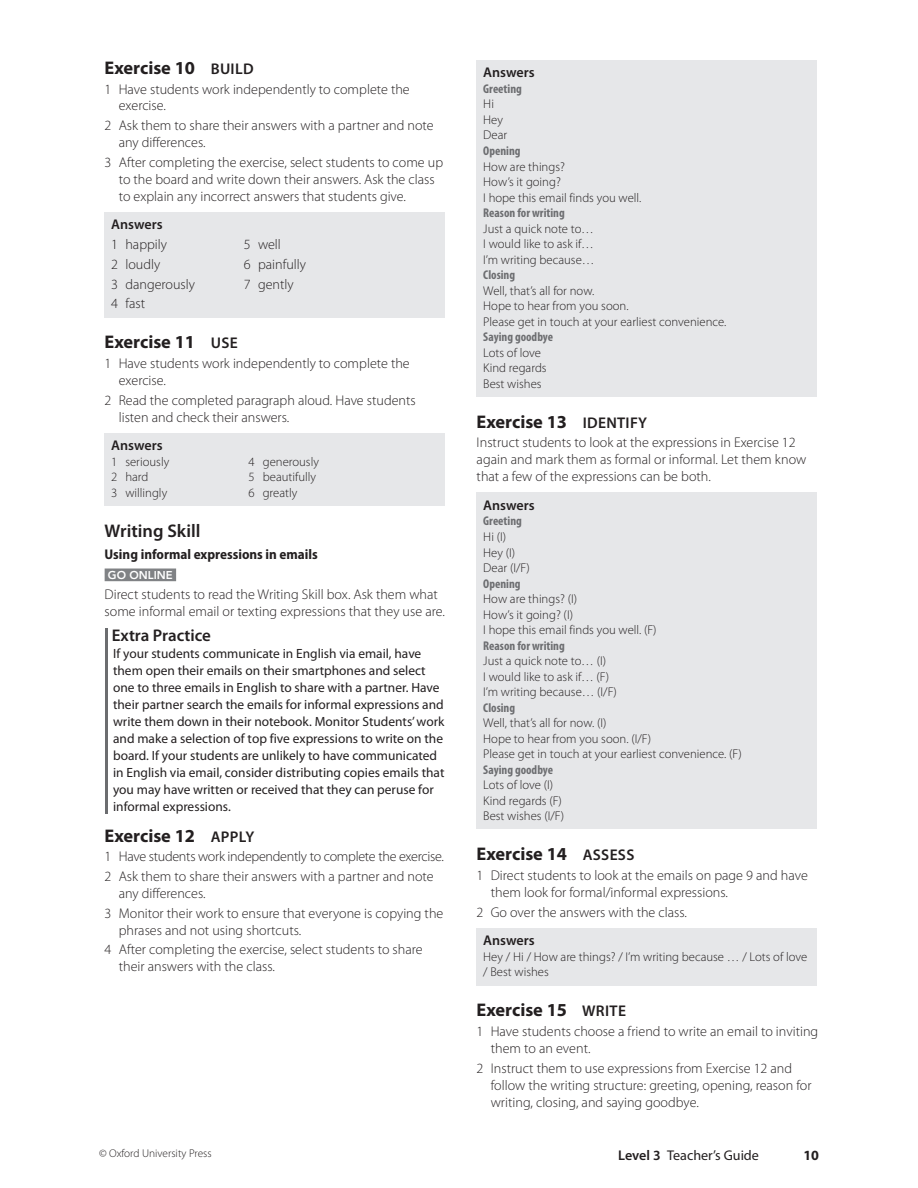
<style>
.page{position:relative;width:918px;height:1188px;background:#fff}
.page>*{position:absolute;margin:0;border:0;box-sizing:border-box;transform-origin:0 0}
.t1{font:700 18.3px "Myriad Pro";color:#231f20}
.t2{font:600 18.3px "Myriad Pro";color:#231f20}
.t3{font:600 16.95px "Myriad Pro";color:#231f20}
.t4{font:300 14.1px/17px "Myriad Pro";color:#231f20}
.t5{font:300 14.1px/19.8px "Myriad Pro";letter-spacing:-.02em;color:#231f20}
.t6{font:700 semi-condensed 14.1px "Myriad Pro";color:#231f20}
.t7{font:600 14.1px "Myriad Pro";color:#231f20}
.t8{font:14.1px "Myriad Pro";color:#231f20}
.t9{font:700 14.1px "Myriad Pro";color:#231f20}
.t10{font:13.35px/17px "Myriad Pro";color:#231f20}
.t11{font:300 12.75px/15.5px "Myriad Pro";color:#231f20}
.t12{font:300 11.25px "Myriad Pro";color:#231f20}
.t13{font:800 11.25px "Avenir LT Std";color:#fff}
.s1{font-weight:600;font-size:15.45px}
.s2{font-weight:600}
.s3{font-weight:700;font-stretch:condensed;color:#6c6d70}
</style>
<div class="page">
<div style="left:477px;top:60px;width:340px;height:337px;background:#e6e7e9"></div>
<div style="left:477px;top:493px;width:340px;height:336px;background:#e6e7e9"></div>
<div style="left:477px;top:928px;width:340px;height:57px;background:#e6e7e9"></div>
<div style="left:105px;top:569px;width:71px;height:12px;background:#808285"></div>
<hr style="left:105px;top:628px;width:3px;height:17px;background:#6c6d70">
<hr style="left:105px;top:644px;width:3px;height:170px;background:#6c6d70">
<div style="left:105px;top:212px;width:340px;height:105px;background:#e6e7e9"></div>
<div style="left:105px;top:433px;width:340px;height:73px;background:#e6e7e9"></div>
<p class="t1" style="left:105px;top:61px;width:150px">Exercise 10 <span class="s1">BUILD</span></p>
<p class="t4" style="left:119px;top:81px;width:293px;text-indent:-14px">1 Have students work independently to complete the exercise.</p>
<p class="t4" style="left:119px;top:118px;width:316px;text-indent:-14px">2 Ask them to share their answers with a partner and note any differences.</p>
<p class="t4" style="left:119px;top:155px;width:326px;text-indent:-14px">3 After completing the exercise, select students to come up to the board and write down their answers. Ask the class to explain any incorrect answers that students give.</p>
<p class="t4" style="left:111px;top:216px;width:57px;line-height:19.8px"><span class="s2">Answers<br></span>1 happily</p>
<p class="t4" style="left:244px;top:237px;width:39px">5 well</p>
<p class="t4" style="left:111px;top:257px;width:50px">2 loudly</p>
<p class="t4" style="left:244px;top:257px;width:64px">6 painfully</p>
<p class="t4" style="left:111px;top:277px;width:85px">3 dangerously</p>
<p class="t4" style="left:244px;top:277px;width:51px">7 gently</p>
<p class="t4" style="left:111px;top:296px;width:35px">4 fast</p>
<p class="t1" style="left:105px;top:335px;width:135px">Exercise 11 <span class="s1">USE</span></p>
<p class="t4" style="left:119px;top:356px;width:293px;text-indent:-14px">1 Have students work independently to complete the exercise.</p>
<p class="t4" style="left:119px;top:393px;width:298px;text-indent:-14px">2 Read the completed paragraph aloud. Have students listen and check their answers.</p>
<p class="t7" style="left:111px;top:440px;width:53px">Answers</p>
<p class="t11" style="left:111px;top:455px;width:60px">1 seriously</p>
<p class="t11" style="left:249px;top:455px;width:72px">4 generously</p>
<p class="t11" style="left:111px;top:470px;width:39px">2 hard</p>
<p class="t11" style="left:249px;top:470px;width:69px">5 beautifully</p>
<p class="t11" style="left:111px;top:486px;width:57px">3 willingly</p>
<p class="t11" style="left:249px;top:486px;width:50px">6 greatly</p>
<p class="t2" style="left:105px;top:524px;width:97px">Writing Skill</p>
<p class="t6" style="left:105px;top:549px;width:215px">Using informal expressions in emails</p>
<p class="t13" style="left:108px;top:570px;width:66px">GO ONLINE</p>
<p class="t4" style="left:105px;top:587px;width:342px">Direct students to read the Writing Skill box. Ask them what some informal email or texting expressions that they use are.</p>
<p class="t3" style="left:112px;top:629px;width:101px">Extra Practice</p>
<p class="t10" style="left:113px;top:646px;width:333px">If your students communicate in English via email, have them open their emails on their smartphones and select one to three emails in English to share with a partner. Have their partner search the emails for informal expressions and write them down in their notebook. Monitor Students’ work and make a selection of top five expressions to write on the board. If your students are unlikely to have communicated in English via email, consider distributing copies emails that you may have written or received that they can peruse for informal expressions.</p>
<p class="t1" style="left:105px;top:828px;width:151px">Exercise 12 <span class="s1">APPLY</span></p>
<p class="t5" style="left:105px;top:848px;width:341px">1 Have students work independently to complete the exercise.<br>2 Ask them to share their answers with a partner and note</p>
<p class="t4" style="left:105px;top:884px;width:340px;line-height:19.8px;text-indent:14px">any differences.<br>3 Monitor their work to ensure that everyone is copying the</p>
<p class="t4" style="left:105px;top:921px;width:320px;line-height:19.8px;text-indent:14px">phrases and not using shortcuts.<br>4 After completing the exercise, select students to share</p>
<p class="t4" style="left:119px;top:959px;width:158px">their answers with the class.</p>
<p class="t7" style="left:483px;top:67px;width:53px">Answers</p>
<p class="t11" style="left:483px;top:82px;width:245px"><span class="s3">Greeting<br></span>Hi<br>Hey<br>Dear<br><span class="s3">Opening<br></span>How are things?<br>How’s it going?<br>I hope this email finds you well.<br><span class="s3">Reason for writing<br></span>Just a quick note to…<br>I would like to ask if…<br>I’m writing because…<br><span class="s3">Closing<br></span>Well, that’s all for now.<br>Hope to hear from you soon.<br>Please get in touch at your earliest convenience.<br><span class="s3">Saying goodbye<br></span>Lots of love<br>Kind regards<br>Best wishes</p>
<p class="t1" style="left:477px;top:415px;width:172px">Exercise 13 <span class="s1">IDENTIFY</span></p>
<p class="t4" style="left:477px;top:435px;width:331px">Instruct students to look at the expressions in Exercise 12 again and mark them as formal or informal. Let them know that a few of the expressions can be both.</p>
<p class="t7" style="left:483px;top:500px;width:53px">Answers</p>
<p class="t11" style="left:483px;top:514px;width:260px"><span class="s3">Greeting<br></span>Hi (I)<br>Hey (I)<br>Dear (I/F)<br><span class="s3">Opening<br></span>How are things? (I)<br>How’s it going? (I)<br>I hope this email finds you well. (F)<br><span class="s3">Reason for writing<br></span>Just a quick note to… (I)<br>I would like to ask if… (F)<br>I’m writing because… (I/F)<br><span class="s3">Closing<br></span>Well, that’s all for now. (I)<br>Hope to hear from you soon. (I/F)<br>Please get in touch at your earliest convenience. (F)<br><span class="s3">Saying goodbye<br></span>Lots of love (I)<br>Kind regards (F)<br>Best wishes (I/F)</p>
<p class="t1" style="left:477px;top:847px;width:159px">Exercise 14 <span class="s1">ASSESS</span></p>
<p class="t4" style="left:491px;top:868px;width:319px;text-indent:-14px">1 Direct students to look at the emails on page 9 and have them look for formal/informal expressions.</p>
<p class="t4" style="left:483px;top:899px;width:205px;line-height:28.7px;text-indent:-7px">2 Go over the answers with the class.<br><span class="s2">Answers</span></p>
<p class="t11" style="left:483px;top:950px;width:326px">Hey / Hi / How are things? / I’m writing because … / Lots of love / Best wishes</p>
<p class="t1" style="left:477px;top:1003px;width:151px">Exercise 15 <span class="s1">WRITE</span></p>
<p class="t4" style="left:491px;top:1024px;width:329px;text-indent:-14px">1 Have students choose a friend to write an email to inviting them to an event.</p>
<p class="t4" style="left:491px;top:1061px;width:322px;text-indent:-14px">2 Instruct them to use expressions from Exercise 12 and follow the writing structure: greeting, opening, reason for writing, closing, and saying goodbye.</p>
<p class="t12" style="left:99px;top:1149px;width:114px">© Oxford University Press</p>
<p class="t8" style="left:618px;top:1149px;width:142px"><span class="s2">Level 3</span> Teacher’s Guide</p>
<p class="t9" style="left:803px;top:1149px;width:17px">10</p>
</div>
